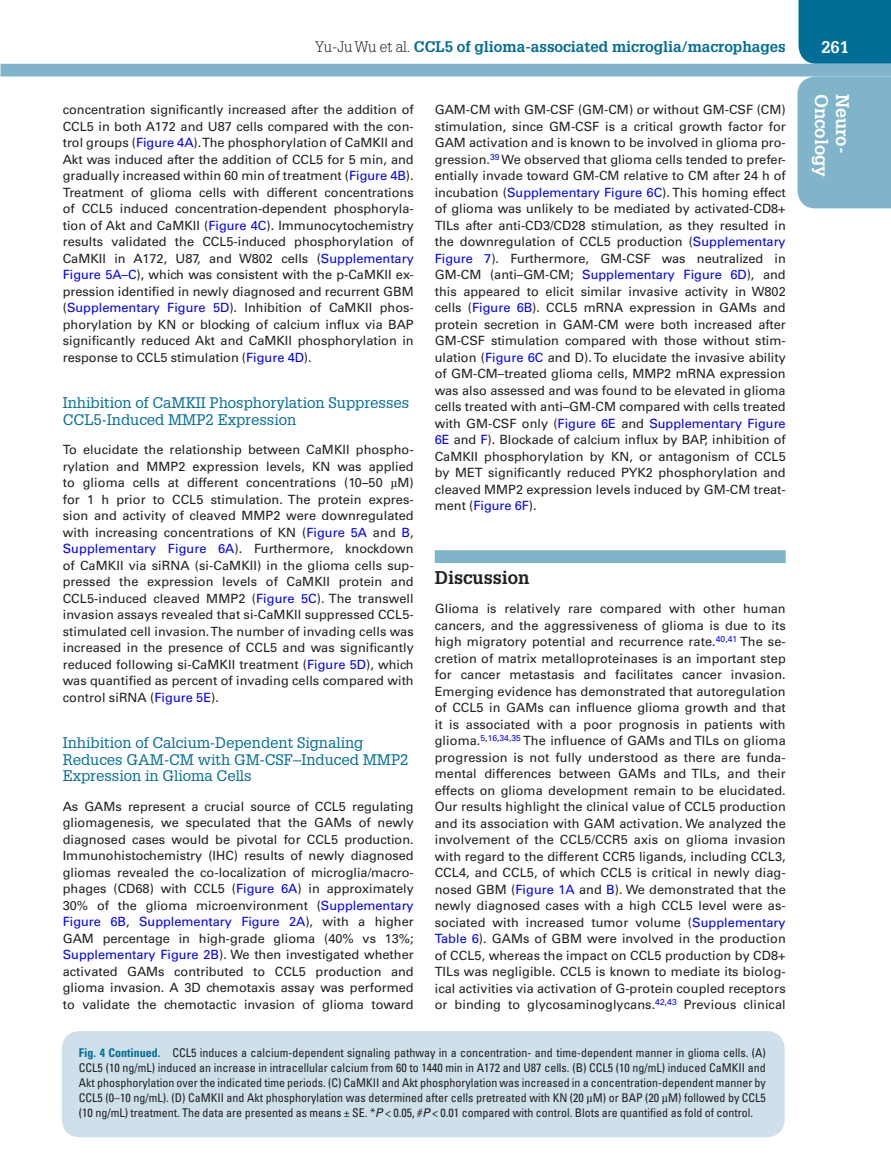
<style>
.page{position:relative;width:891px;height:1175px;background:#fff}
.page>*{position:absolute;margin:0;border:0;box-sizing:border-box;transform-origin:0 0}
.t1{font:700 18px "Glypha LT Std";color:#fff}
.t2{font:700 18px "Glypha LT Std";color:#231f20}
.t3{font:700 16.5px "Glypha LT Std";color:#fff}
.t4{font:15px/16.5px "Glypha LT Std";color:#006e96}
.t5{font:700 15px "Glypha LT Std";color:#006e96}
.t6{font:12.75px/16.5px "Univers LT Std";color:#231f20;text-align:justify}
.t7{font:condensed 12px/15px "Univers LT Std";color:#231f20;text-align:justify}
.s1{font-weight:300;color:#231f20}
.s2{color:#00f}
.s3{font-family:"Gandhari Unicode"}
.s4{font-weight:700;color:#006e96}
.s5{font-family:"Gandhari Unicode";font-stretch:normal}
.s6{font-style:italic;font-stretch:normal}
</style>
<div class="page">
<div style="left:799px;top:0;width:92px;height:64px;background:#006e96"></div>
<div style="left:1px;top:64px;width:890px;height:12px;background:#7fb4ca"></div>
<div style="left:797px;top:76px;width:94px;height:132px;background:#7fb4ca"></div>
<div style="left:435px;top:550px;width:351px;height:13px;background:#7fb4ca"></div>
<div style="left:70px;top:1036px;width:706px;height:88px;background:#cee0ea"></div>
<div style="left:62px;top:1031px;width:723px;height:106px;border:13px solid #cee0ea;border-radius:12px"></div>
<p class="t5" style="left:315px;top:37px;width:472px"><span class="s1">Yu-Ju Wu et al.</span> CCL5 of glioma-associated microglia/macrophages</p>
<p class="t3" style="left:821px;top:37px;width:29px">261</p>
<h1 class="t1" style="left:833px;top:94px;width:85px;rotate:90deg">Oncology</h1>
<h1 class="t1" style="left:854px;top:94px;width:61px;rotate:90deg">Neuro-</h1>
<p class="t6" style="left:435px;top:102px;width:353px">GAM-CM with GM-CSF (GM-CM) or without GM-CSF (CM) stimulation, since GM-CSF is a critical growth factor for GAM activation and is known to be involved in glioma pro&shy;gression.<sup>39</sup> We observed that glioma cells tended to prefer&shy;entially invade toward GM-CM relative to CM after 24 h of incubation (<span class="s2">Supplementary Figure 6C</span>). This homing effect of glioma was unlikely to be mediated by activated-CD8+ TILs after anti-CD3/CD28 stimulation, as they resulted in the downregulation of CCL5 production (<span class="s2">Supplementary Figure 7</span>). Furthermore, GM-CSF was neutralized in GM-CM (anti–GM-CM; <span class="s2">Supplementary Figure 6D</span>), and this appeared to elicit similar invasive activity in W802 cells (<span class="s2">Figure 6B</span>). CCL5 mRNA expression in GAMs and protein secretion in GAM-CM were both increased after GM-CSF stimulation compared with those without stim&shy;ulation (<span class="s2">Figure 6C</span> and D). To elucidate the invasive ability of GM-CM–treated glioma cells, MMP2 mRNA expression was also assessed and was found to be elevated in glioma cells treated with anti–GM-CM compared with cells treated with GM-CSF only (<span class="s2">Figure 6E</span> and <span class="s2">Supplementary Figure 6E</span> and <span class="s2">F</span>). Blockade of calcium influx by BAP, inhibition of CaMKII phosphorylation by KN, or antagonism of CCL5 by MET significantly reduced PYK2 phosphorylation and cleaved MMP2 expression levels induced by GM-CM treat&shy;ment (<span class="s2">Figure 6F</span>).</p>
<p class="t6" style="left:63px;top:102px;width:353px">concentration significantly increased after the addition of CCL5 in both A172 and U87 cells compared with the con&shy;trol groups (<span class="s2">Figure 4A</span>). The phosphorylation of CaMKII and Akt was induced after the addition of CCL5 for 5 min, and gradually increased within 60 min of treatment (<span class="s2">Figure 4B</span>).<br>Treatment of glioma cells with different concentrations of CCL5 induced concentration-dependent phosphoryla&shy;tion of Akt and CaMKII (<span class="s2">Figure 4C</span>). Immunocytochemistry results validated the CCL5-induced phosphorylation of CaMKII in A172, U87, and W802 cells (<span class="s2">Supplementary Figure 5A–C</span>), which was consistent with the p-CaMKII ex&shy;pression identified in newly diagnosed and recurrent GBM (<span class="s2">Supplementary Figure 5D</span>). Inhibition of CaMKII phos&shy;phorylation by KN or blocking of calcium influx via BAP significantly reduced Akt and CaMKII phosphorylation in response to CCL5 stimulation (<span class="s2">Figure 4D</span>).</p>
<p class="t4" style="left:63px;top:394px;width:348px">Inhibition of CaMKII Phosphorylation Suppresses<br>CCL5-Induced MMP2 Expression</p>
<p class="t6" style="left:63px;top:441px;width:353px">To elucidate the relationship between CaMKII phospho&shy;rylation and MMP2 expression levels, KN was applied to glioma cells at different concentrations (10–50 <span class="s3">µ</span>M) for 1 h prior to CCL5 stimulation. The protein expres&shy;sion and activity of cleaved MMP2 were downregulated with increasing concentrations of KN (<span class="s2">Figure 5A</span> and <span class="s2">B</span>, <span class="s2">Supplementary Figure 6A</span>). Furthermore, knockdown of CaMKII via siRNA (si-CaMKII) in the glioma cells sup&shy;pressed the expression levels of CaMKII protein and CCL5-induced cleaved MMP2 (<span class="s2">Figure 5C</span>). The transwell invasion assays revealed that si-CaMKII suppressed CCL5- stimulated cell invasion. The number of invading cells was increased in the presence of CCL5 and was significantly reduced following si-CaMKII treatment (<span class="s2">Figure 5D</span>), which was quantified as percent of invading cells compared with control siRNA (<span class="s2">Figure 5E</span>).</p>
<p class="t4" style="left:63px;top:734px;width:347px">Inhibition of Calcium-Dependent Signaling<br>Reduces GAM-CM with GM-CSF–Induced MMP2<br>Expression in Glioma Cells</p>
<p class="t6" style="left:63px;top:798px;width:353px">As GAMs represent a crucial source of CCL5 regulating gliomagenesis, we speculated that the GAMs of newly diagnosed cases would be pivotal for CCL5 production.<br>Immunohistochemistry (IHC) results of newly diagnosed gliomas revealed the co-localization of microglia/macro&shy;phages (CD68) with CCL5 (<span class="s2">Figure 6A</span>) in approximately 30% of the glioma microenvironment (<span class="s2">Supplementary Figure 6B</span>, <span class="s2">Supplementary Figure 2A</span>), with a higher GAM percentage in high-grade glioma (40% vs 13%; <span class="s2">Supplementary Figure 2B</span>). We then investigated whether activated GAMs contributed to CCL5 production and glioma invasion. A 3D chemotaxis assay was performed to validate the chemotactic invasion of glioma toward</p>
<h1 class="t2" style="left:435px;top:566px;width:96px">Discussion</h1>
<p class="t6" style="left:435px;top:600px;width:353px">Glioma is relatively rare compared with other human cancers, and the aggressiveness of glioma is due to its high migratory potential and recurrence rate.<sup>40</sup><sup>,</sup><sup>41</sup> The se&shy;cretion of matrix metalloproteinases is an important step for cancer metastasis and facilitates cancer invasion.<br>Emerging evidence has demonstrated that autoregulation of CCL5 in GAMs can influence glioma growth and that it is associated with a poor prognosis in patients with glioma.<sup>5</sup><sup>,</sup><sup>16</sup><sup>,</sup><sup>34</sup><sup>,</sup><sup>35</sup> The influence of GAMs and TILs on glioma progression is not fully understood as there are funda&shy;mental differences between GAMs and TILs, and their effects on glioma development remain to be elucidated.<br>Our results highlight the clinical value of CCL5 production and its association with GAM activation. We analyzed the involvement of the CCL5/CCR5 axis on glioma invasion with regard to the different CCR5 ligands, including CCL3, CCL4, and CCL5, of which CCL5 is critical in newly diag&shy;nosed GBM (<span class="s2">Figure 1A</span> and <span class="s2">B</span>). We demonstrated that the newly diagnosed cases with a high CCL5 level were as&shy;sociated with increased tumor volume (<span class="s2">Supplementary Table 6</span>). GAMs of GBM were involved in the production of CCL5, whereas the impact on CCL5 production by CD8+ TILs was negligible. CCL5 is known to mediate its biolog&shy;ical activities via activation of G-protein coupled receptors or binding to glycosaminoglycans.<sup>42</sup><sup>,</sup><sup>43</sup> Previous clinical</p>
<p class="t7" style="left:79px;top:1045px;width:689px"><span class="s4">Fig. 4 Continued.</span> CCL5 induces a calcium-dependent signaling pathway in a concentration- and time-dependent manner in glioma cells. (A)<br>CCL5 (10 ng/mL) induced an increase in intracellular calcium from 60 to 1440 min in A172 and U87 cells. (B) CCL5 (10 ng/mL) induced CaMKII and Akt phosphorylation over the indicated time periods. (C) CaMKII and Akt phosphorylation was increased in a concentration-dependent manner by CCL5 (0–10 ng/mL). (D) CaMKII and Akt phosphorylation was determined after cells pretreated with KN (20 <span class="s5">µ</span>M) or BAP (20 <span class="s5">µ</span>M) followed by CCL5 (10 ng/mL) treatment. The data are presented as means ± SE. *<span class="s6">P</span> &lt; 0.05, #<span class="s6">P</span> &lt; 0.01 compared with control. Blots are quantified as fold of control.</p>
</div>
